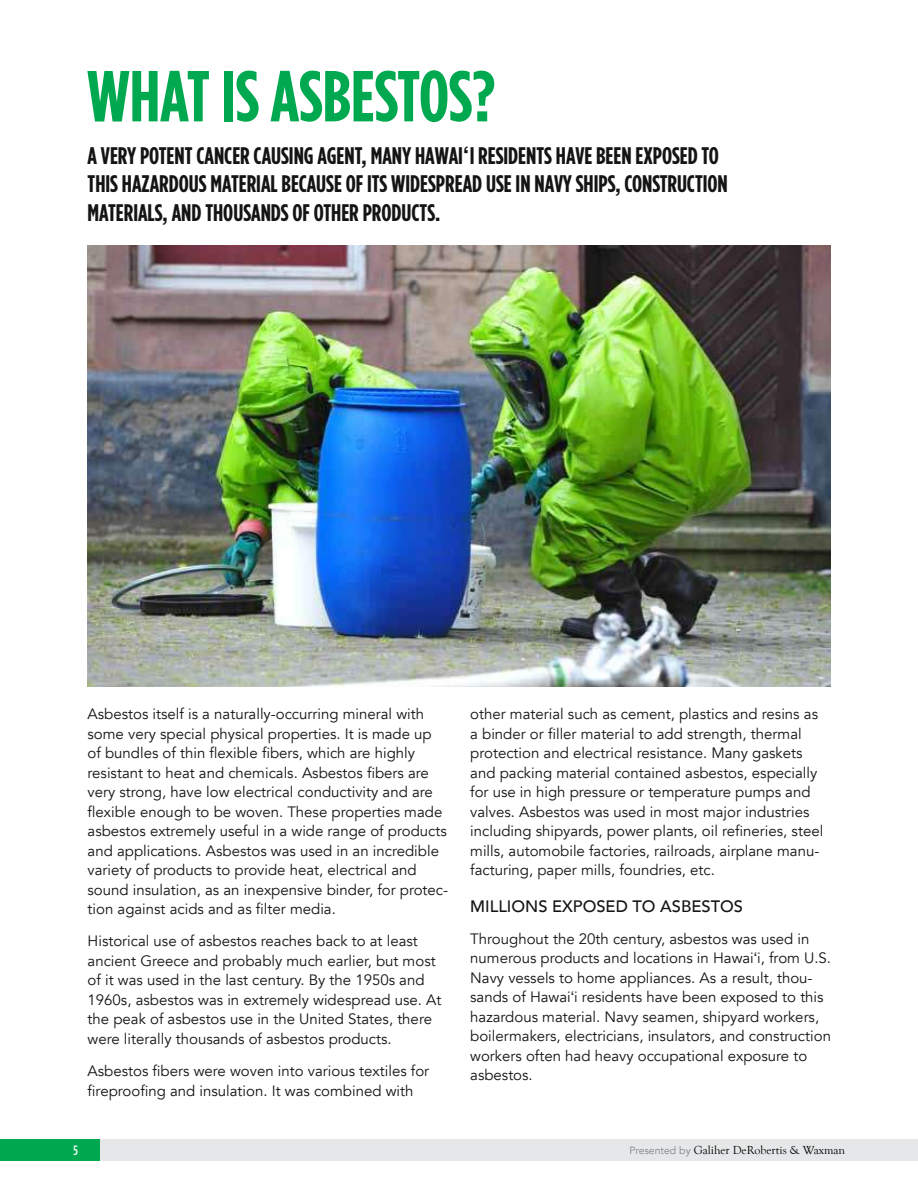
<style>
.page{position:relative;width:918px;height:1188px;background:#fff}
.page>*{position:absolute;margin:0;border:0;box-sizing:border-box;transform-origin:0 0}
.t1{font:700 72px "Gotham Condensed";color:#00a850}
.t2{font:700 24px/28.8px "Gotham Condensed";color:#141414}
.t3{font:500 16.5px "Avenir";color:#141414}
.t4{font:15px/19.5px "Avenir";color:#141414}
.t5{font:500 13.5px "Gotham Condensed";color:#fff}
.t6{font:12px "Goudy Old Style T";color:#000}
.s1{font-family:"Helvetica"}
.s2{font-family:"Avenir";font-size:10.5px;color:#808384}
</style>
<div class="page">
<div style="left:53px;top:1139px;width:865px;height:21px;background:#e6e7e8"></div>
<div style="left:0;top:1139px;width:99px;height:21px;background:#00a850"></div>
<img style="left:88px;top:246px;width:742px;height:441px">
<h1 class="t1" style="left:87px;top:54px;width:410px">WHAT IS ASBESTOS?</h1>
<h2 class="t2" style="left:88px;top:141px;width:642px">A VERY POTENT CANCER CAUSING AGENT, MANY HAWAI<span class="s1">ʻ</span>I RESIDENTS HAVE BEEN EXPOSED TO<br>THIS HAZARDOUS MATERIAL BECAUSE OF ITS WIDESPREAD USE IN NAVY SHIPS, CONSTRUCTION<br>MATERIALS, AND THOUSANDS OF OTHER PRODUCTS.</h2>
<p class="t4" style="left:88px;top:705px;width:362px">Asbestos itself is a naturally-occurring mineral with some very special physical properties. It is made up of bundles of thin flexible fibers, which are highly resistant to heat and chemicals. Asbestos fibers are very strong, have low electrical conductivity and are flexible enough to be woven. These properties made asbestos extremely useful in a wide range of products and applications. Asbestos was used in an incredible variety of products to provide heat, electrical and sound insulation, as an inexpensive binder, for protec&shy;tion against acids and as filter media.</p>
<p class="t4" style="left:88px;top:932px;width:355px">Historical use of asbestos reaches back to at least ancient Greece and probably much earlier, but most of it was used in the last century. By the 1950s and 1960s, asbestos was in extremely widespread use. At the peak of asbestos use in the United States, there were literally thousands of asbestos products.</p>
<p class="t4" style="left:88px;top:1062px;width:343px">Asbestos fibers were woven into various textiles for fireproofing and insulation. It was combined with</p>
<p class="t4" style="left:470px;top:705px;width:355px">other material such as cement, plastics and resins as a binder or filler material to add strength, thermal protection and electrical resistance. Many gaskets and packing material contained asbestos, especially for use in high pressure or temperature pumps and valves. Asbestos was used in most major industries including shipyards, power plants, oil refineries, steel mills, automobile factories, railroads, airplane manu&shy;facturing, paper mills, foundries, etc.</p>
<p class="t3" style="left:470px;top:892px;width:274px">MILLIONS EXPOSED TO ASBESTOS</p>
<p class="t4" style="left:470px;top:929px;width:362px">Throughout the 20th century, asbestos was used in numerous products and locations in Hawai<span class="s1">ʻ</span>i, from U.S.<br>Navy vessels to home appliances. As a result, thou&shy;sands of Hawai<span class="s1">ʻ</span>i residents have been exposed to this hazardous material. Navy seamen, shipyard workers, boilermakers, electricians, insulators, and construction workers often had heavy occupational exposure to asbestos.</p>
<p class="t5" style="left:74px;top:1142px;width:6px">5</p>
<p class="t6" style="left:629px;top:1143px;width:217px"><span class="s2">Presented by</span> Galiher DeRobertis &amp; Waxman</p>
</div>
